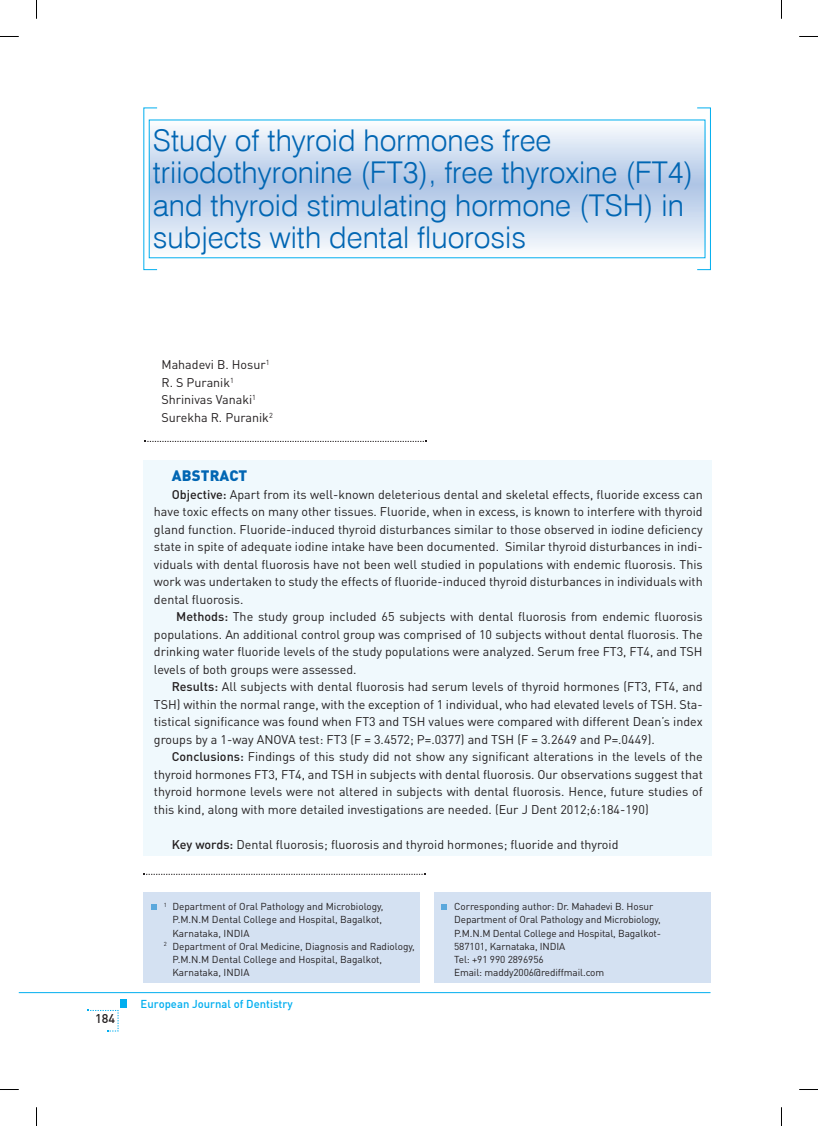
<style>
.page{position:relative;width:818px;height:1126px;background:#fff}
.page>*{position:absolute;margin:0;border:0;box-sizing:border-box;transform-origin:0 0}
.t1{font:300 30px/32.5px "Swiss 721 BT";color:#0166b3}
.t2{font:900 15px "DIN Pro";letter-spacing:.01em;color:#0166b3}
.t3{font:12.5px/17.5px "DIN Pro";color:#231f20;text-align:justify}
.t4{font:12.5px "Din B Medium";color:#231f20}
.t5{font:11.25px "Din B Medium";color:#00aeef}
.t6{font:10px/13.1px "DIN Pro";color:#231f20}
.s1{font-weight:500}
</style>
<div class="page">
<hr style="left:19px;top:992px;width:691px;height:1px;background:#00aeef">
<div style="left:120px;top:999px;width:7px;height:8px;background:#00aeef"></div>
<svg style="left:88px;top:1009px;width:31px;height:22px"></svg>
<div style="left:143px;top:460px;width:568px;height:395px;background:#f0f9fd"></div>
<svg style="left:144px;top:441px;width:283px;height:1px"></svg>
<svg style="left:151px;top:127px;width:552px;height:122px"></svg>
<svg style="left:143px;top:873px;width:282px;height:2px"></svg>
<div style="left:143px;top:891px;width:276px;height:91px;background:#d4e1f2"></div>
<div style="left:433px;top:891px;width:277px;height:91px;background:#d4e1f2"></div>
<svg style="left:151px;top:904px;width:6px;height:6px"></svg>
<svg style="left:441px;top:904px;width:6px;height:6px"></svg>
<svg style="left:0;top:36px;width:19px;height:1px"></svg>
<svg style="left:799px;top:36px;width:18px;height:1px"></svg>
<svg style="left:0;top:1089px;width:19px;height:1px"></svg>
<svg style="left:799px;top:1089px;width:18px;height:1px"></svg>
<svg style="left:36px;top:0;width:1px;height:19px"></svg>
<svg style="left:36px;top:1107px;width:1px;height:18px"></svg>
<h1 class="t1" style="left:153px;top:123px;width:541px">Study of thyroid hormones free triiodothyronine (FT3), free thyroxine (FT4) and thyroid stimulating hormone (TSH) in subjects with dental fluorosis</h1>
<p class="t4" style="left:95px;top:1010px;width:21px">184</p>
<p class="t3" style="left:161px;top:355px;width:113px;text-align:left">Mahadevi B. Hosur<sup>1<br></sup>R. S Puranik<sup>1<br></sup>Shrinivas Vanaki<sup>1<br></sup>Surekha R. Puranik<sup>2</sup></p>
<p class="t2" style="left:172px;top:465px;width:77px">ABSTRACT</p>
<p class="t3" style="left:154px;top:484px;width:550px;text-indent:18px"><span class="s1">Objective:</span> Apart from its well-known deleterious dental and skeletal effects, fluoride excess can have toxic effects on many other tissues. Fluoride, when in excess, is known to interfere with thyroid gland function. Fluoride-induced thyroid disturbances similar to those observed in iodine deficiency state in spite of adequate iodine intake have been documented. Similar thyroid disturbances in indi&shy;viduals with dental fluorosis have not been well studied in populations with endemic fluorosis. This work was undertaken to study the effects of fluoride-induced thyroid disturbances in individuals with dental fluorosis.</p>
<p class="t3" style="left:154px;top:607px;width:550px;text-indent:22px"><span class="s1">Methods:</span> The study group included 65 subjects with dental fluorosis from endemic fluorosis populations. An additional control group was comprised of 10 subjects without dental fluorosis. The drinking water fluoride levels of the study populations were analyzed. Serum free FT3, FT4, and TSH levels of both groups were assessed.</p>
<p class="t3" style="left:154px;top:677px;width:550px;text-indent:18px"><span class="s1">Results:</span> All subjects with dental fluorosis had serum levels of thyroid hormones (FT3, FT4, and TSH) within the normal range, with the exception of 1 individual, who had elevated levels of TSH. Sta&shy;tistical significance was found when FT3 and TSH values were compared with different Dean’s index groups by a 1-way ANOVA test: FT3 (F = 3.4572; P=.0377) and TSH (F = 3.2649 and P=.0449).</p>
<p class="t3" style="left:154px;top:747px;width:550px;text-indent:18px"><span class="s1">Conclusions:</span> Findings of this study did not show any significant alterations in the levels of the thyroid hormones FT3, FT4, and TSH in subjects with dental fluorosis. Our observations suggest that thyroid hormone levels were not altered in subjects with dental fluorosis. Hence, future studies of this kind, along with more detailed investigations are needed. (Eur J Dent 2012;6:184-190)</p>
<p class="t3" style="left:171px;top:834px;width:448px"><span class="s1">Key words:</span> Dental fluorosis; fluorosis and thyroid hormones; fluoride and thyroid</p>
<p class="t6" style="left:164px;top:899px;width:221px"><sup>1</sup> Department of Oral Pathology and Microbiology,</p>
<p class="t6" style="left:172px;top:912px;width:211px">P.M.N.M Dental College and Hospital, Bagalkot,</p>
<p class="t6" style="left:172px;top:925px;width:78px">Karnataka, INDIA</p>
<p class="t6" style="left:164px;top:938px;width:252px"><sup>2</sup> Department of Oral Medicine, Diagnosis and Radiology,</p>
<p class="t6" style="left:172px;top:952px;width:211px">P.M.N.M Dental College and Hospital, Bagalkot,</p>
<p class="t6" style="left:172px;top:965px;width:78px">Karnataka, INDIA</p>
<p class="t5" style="left:140px;top:996px;width:153px">European Journal of Dentistry</p>
<p class="t6" style="left:454px;top:899px;width:208px">Corresponding author: Dr. Mahadevi B. Hosur Department of Oral Pathology and Microbiology, P.M.N.M Dental College and Hospital, Bagalkot-587101, Karnataka, INDIA<br>Tel: +91 990 2896956<br>Email: maddy2006@rediffmail.com</p>
</div>
